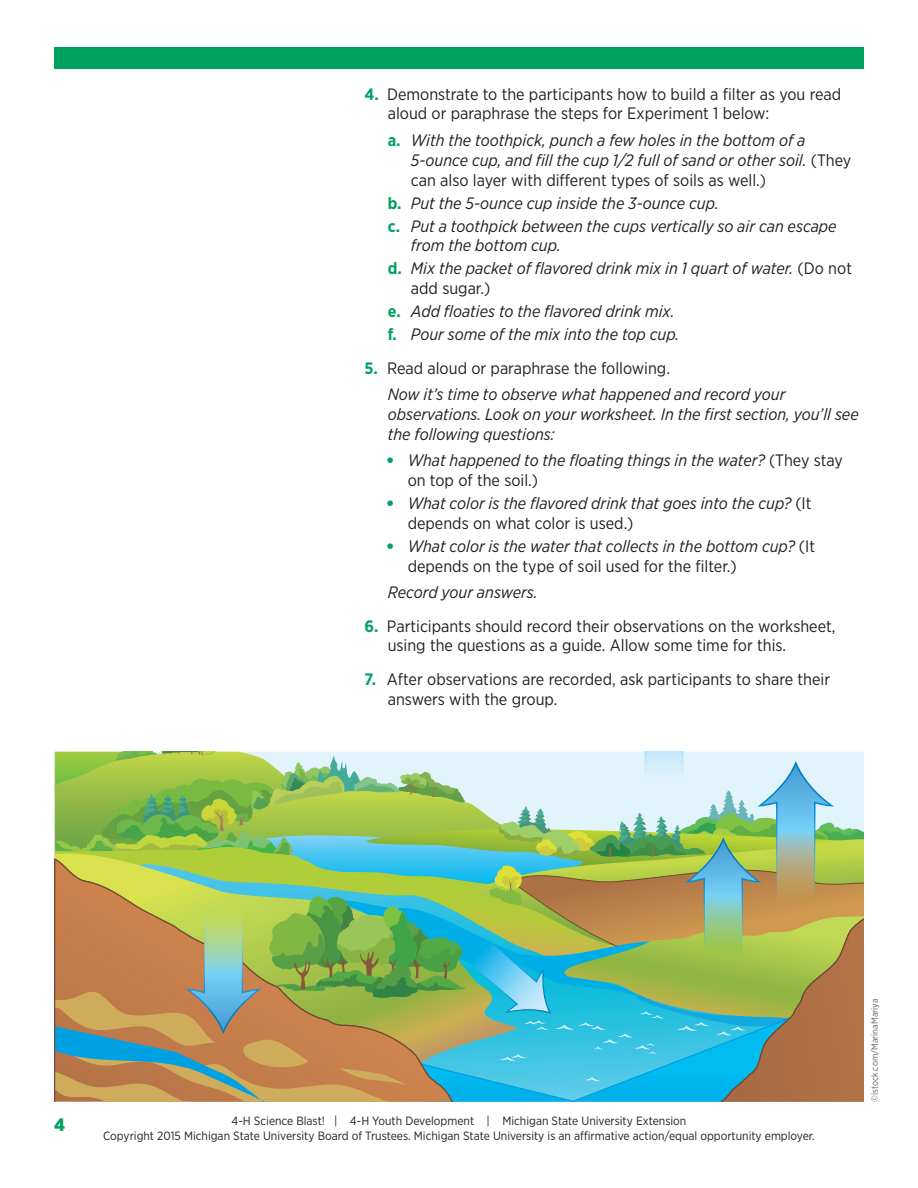
<style>
.page{position:relative;width:918px;height:1188px;background:#fff}
.page>*{position:absolute;margin:0;border:0;box-sizing:border-box;transform-origin:0 0}
.t1{font:900 18px "Gotham Narrow";color:#00a261}
.Read_Aloud_Text{font:italic 16.5px/19.8px "Gotham Narrow";color:#231f20}
.t2{font:16.5px/19.8px "Gotham Narrow";color:#231f20}
.t3{font:12px/14.4px "Gotham Narrow";color:#231f20;text-align:center}
.t4{font:9px "Gotham Narrow";color:#636366}
.s1{font-weight:700;color:#00a261}
.s2{font-weight:700;font-style:normal;color:#00a261}
.s3{font-style:normal}
.s4{font-family:"Gotham";font-weight:900;font-style:normal;color:#00a261}
</style>
<div class="page">
<div style="left:54px;top:47px;width:810px;height:21px;background:#00a261"></div>
<svg style="left:55px;top:752px;width:809px;height:350px;background:#95b47f"></svg>
<p class="t2" style="left:388px;top:84px;width:455px;text-indent:-23px"><span class="s1">4.</span> Demonstrate to the participants how to build a filter as you read aloud or paraphrase the steps for Experiment 1 below:</p>
<p class="Read_Aloud_Text" style="left:411px;top:130px;width:442px;text-indent:-23px"><span class="s2">a.</span> With the toothpick, punch a few holes in the bottom of a<br>5-ounce cup, and fill the cup 1/2 full of sand or other soil. <span class="s3">(They can also layer with different types of soils as well.)</span></p>
<p class="Read_Aloud_Text" style="left:388px;top:193px;width:333px"><span class="s2">b.</span> Put the 5-ounce cup inside the 3-ounce cup.</p>
<p class="Read_Aloud_Text" style="left:411px;top:216px;width:427px;text-indent:-23px"><span class="s2">c.</span> Put a toothpick between the cups vertically so air can escape from the bottom cup.</p>
<p class="Read_Aloud_Text" style="left:411px;top:258px;width:443px;text-indent:-23px"><span class="s2">d.</span> Mix the packet of flavored drink mix in 1 quart of water. <span class="s3">(Do not add sugar.)</span></p>
<p class="Read_Aloud_Text" style="left:388px;top:301px;width:288px"><span class="s2">e.</span> Add floaties to the flavored drink mix.</p>
<p class="Read_Aloud_Text" style="left:388px;top:324px;width:293px"><span class="s2">f.</span> Pour some of the mix into the top cup.</p>
<p class="t2" style="left:364px;top:358px;width:307px"><span class="s1">5.</span> Read aloud or paraphrase the following.</p>
<p class="Read_Aloud_Text" style="left:388px;top:384px;width:473px">Now it’s time to observe what happened and record your observations. Look on your worksheet. In the first section, you’ll see the following questions:</p>
<p class="Read_Aloud_Text" style="left:408px;top:450px;width:437px;text-indent:-22px"><span class="s4">•</span> What happened to the floating things in the water? <span class="s3">(They stay on top of the soil.)</span></p>
<p class="Read_Aloud_Text" style="left:408px;top:493px;width:405px;text-indent:-22px"><span class="s4">•</span> What color is the flavored drink that goes into the cup? <span class="s3">(It depends on what color is used.)</span></p>
<p class="Read_Aloud_Text" style="left:408px;top:536px;width:409px;text-indent:-22px"><span class="s4">•</span> What color is the water that collects in the bottom cup? <span class="s3">(It depends on the type of soil used for the filter.)</span></p>
<p class="Read_Aloud_Text" style="left:388px;top:582px;width:151px">Record your answers.</p>
<p class="t2" style="left:388px;top:616px;width:449px;text-indent:-23px"><span class="s1">6.</span> Participants should record their observations on the worksheet, using the questions as a guide. Allow some time for this.</p>
<p class="t2" style="left:388px;top:669px;width:444px;text-indent:-23px"><span class="s1">7.</span> After observations are recorded, ask participants to share their answers with the group.</p>
<p class="t1" style="left:54px;top:1113px;width:12px">4</p>
<p class="t3" style="left:103px;top:1114px;width:713px">4-H Science Blast! | 4-H Youth Development | Michigan State University Extension<br>Copyright 2015 Michigan State University Board of Trustees. Michigan State University is an affirmative action/equal opportunity employer.</p>
<p class="t4" style="left:869px;top:1102px;width:105px;rotate:-90deg">©istock.com/MarinaMariya</p>
</div>
